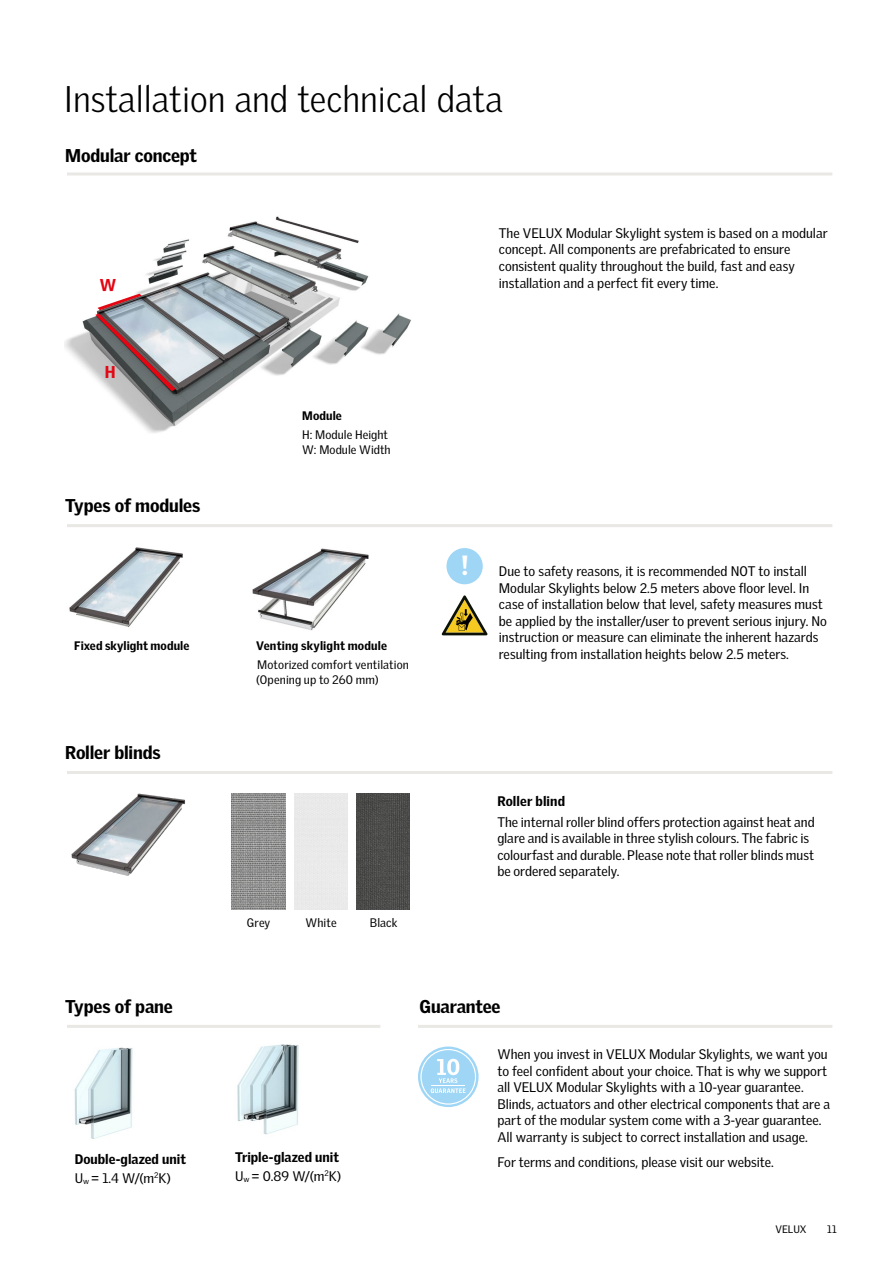
<style>
.page{position:relative;width:893px;height:1263px;background:#fff}
.page>*{position:absolute;margin:0;border:0;box-sizing:border-box;transform-origin:0 0}
.t1{font:300 36px "Velux Gothic";color:#000}
.t2{font:900 27px "Velux Gothic";color:#fff}
.t3{font:900 18px "Velux Gothic";letter-spacing:-.01em;color:#000}
.t4{font:900 16.65px "Velux Gothic";color:#e30613}
.VDS_body{font:13.5px/16.5px "Velux Gothic";color:#000}
.VDS_body-2{font:900 13.5px "Velux Gothic";color:#000}
.VDS_body-3{font:12px "Velux Gothic";letter-spacing:.01em;color:#000}
.VDS_body-4{font:900 12px "Velux Gothic";letter-spacing:.01em;color:#000}
.t5{font:10.5px "Velux Gothic";color:#000}
</style>
<div class="page">
<div style="left:446px;top:548px;width:37px;height:36px;background:#9fd6f6;border-radius:50%"></div>
<img style="left:74px;top:1047px;width:59px;height:92px">
<img style="left:237px;top:1044px;width:62px;height:91px">
<img style="left:64px;top:216px;width:347px;height:217px">
<svg style="left:95px;top:294px;width:81px;height:97px;background:#a49a9e"></svg>
<hr style="left:67px;top:172px;width:765px;height:3px;background:#e9e8e4">
<hr style="left:67px;top:1025px;width:313px;height:3px;background:#e9e8e4">
<hr style="left:418px;top:1025px;width:414px;height:3px;background:#e9e8e4">
<hr style="left:67px;top:524px;width:765px;height:3px;background:#e9e8e4">
<hr style="left:67px;top:771px;width:765px;height:3px;background:#e9e8e4">
<svg style="left:418px;top:1046px;width:61px;height:61px"></svg>
<img style="left:356px;top:793px;width:54px;height:116px">
<img style="left:232px;top:793px;width:54px;height:116px">
<img style="left:69px;top:547px;width:114px;height:80px">
<img style="left:252px;top:548px;width:117px;height:83px">
<img style="left:71px;top:793px;width:115px;height:83px">
<svg style="left:442px;top:595px;width:45px;height:40px"></svg>
<p class="t1" style="left:64px;top:78px;width:441px">Installation and technical data</p>
<p class="t3" style="left:65px;top:145px;width:133px">Modular concept</p>
<p class="t4" style="left:99px;top:275px;width:19px">W</p>
<p class="t4" style="left:105px;top:362px;width:12px">H</p>
<p class="t3" style="left:65px;top:494px;width:136px">Types of modules</p>
<p class="VDS_body-4" style="left:302px;top:408px;width:41px">Module</p>
<p class="VDS_body-3" style="left:302px;top:428px;width:87px">H: Module Height</p>
<p class="VDS_body-3" style="left:302px;top:443px;width:90px">W: Module Width</p>
<p class="VDS_body-4" style="left:74px;top:638px;width:117px">Fixed skylight module</p>
<p class="VDS_body-4" style="left:256px;top:638px;width:132px">Venting skylight module</p>
<p class="VDS_body-3" style="left:257px;top:658px;width:153px">Motorized comfort ventilation</p>
<p class="VDS_body-3" style="left:256px;top:673px;width:124px">(Opening up to 260 mm)</p>
<p class="t3" style="left:65px;top:741px;width:97px">Roller blinds</p>
<p class="VDS_body-3" style="left:247px;top:916px;width:25px">Grey</p>
<p class="VDS_body-3" style="left:305px;top:916px;width:33px">White</p>
<p class="VDS_body-3" style="left:370px;top:916px;width:29px">Black</p>
<p class="VDS_body" style="left:499px;top:225px;width:330px">The VELUX Modular Skylight system is based on a modular concept. All components are prefabricated to ensure consistent quality throughout the build, fast and easy installation and a perfect fit every time.</p>
<p class="t2" style="left:461px;top:549px;width:9px">!</p>
<p class="VDS_body" style="left:499px;top:563px;width:330px">Due to safety reasons, it is recommended NOT to install Modular Skylights below 2.5 meters above floor level. In case of installation below that level, safety measures must be applied by the installer/user to prevent serious injury. No instruction or measure can eliminate the inherent hazards resulting from installation heights below 2.5 meters.</p>
<p class="VDS_body-2" style="left:497px;top:793px;width:69px">Roller blind</p>
<p class="VDS_body" style="left:497px;top:813px;width:319px">The internal roller blind offers protection against heat and glare and is available in three stylish colours. The fabric is colourfast and durable. Please note that roller blinds must be ordered separately.</p>
<p class="t3" style="left:65px;top:995px;width:109px">Types of pane</p>
<p class="t3" style="left:419px;top:995px;width:83px">Guarantee</p>
<p class="VDS_body-2" style="left:75px;top:1150px;width:113px">Double-glazed unit</p>
<p class="VDS_body" style="left:75px;top:1169px;width:98px">U<sub>w</sub> = 1.4 W/(m<sup>2</sup>K)</p>
<p class="VDS_body-2" style="left:235px;top:1148px;width:105px">Triple-glazed unit</p>
<p class="VDS_body" style="left:235px;top:1167px;width:108px">U<sub>w</sub> = 0.89 W/(m<sup>2</sup>K)</p>
<p class="VDS_body" style="left:497px;top:1046px;width:334px">When you invest in VELUX Modular Skylights, we want you to feel confident about your choice. That is why we support all VELUX Modular Skylights with a 10-year guarantee.<br>Blinds, actuators and other electrical components that are a part of the modular system come with a 3-year guarantee.<br>All warranty is subject to correct installation and usage.</p>
<p class="VDS_body" style="left:497px;top:1153px;width:278px">For terms and conditions, please visit our website.</p>
<p class="t5" style="left:775px;top:1223px;width:32px">VELUX</p>
<p class="t5" style="left:827px;top:1223px;width:11px">11</p>
</div>
